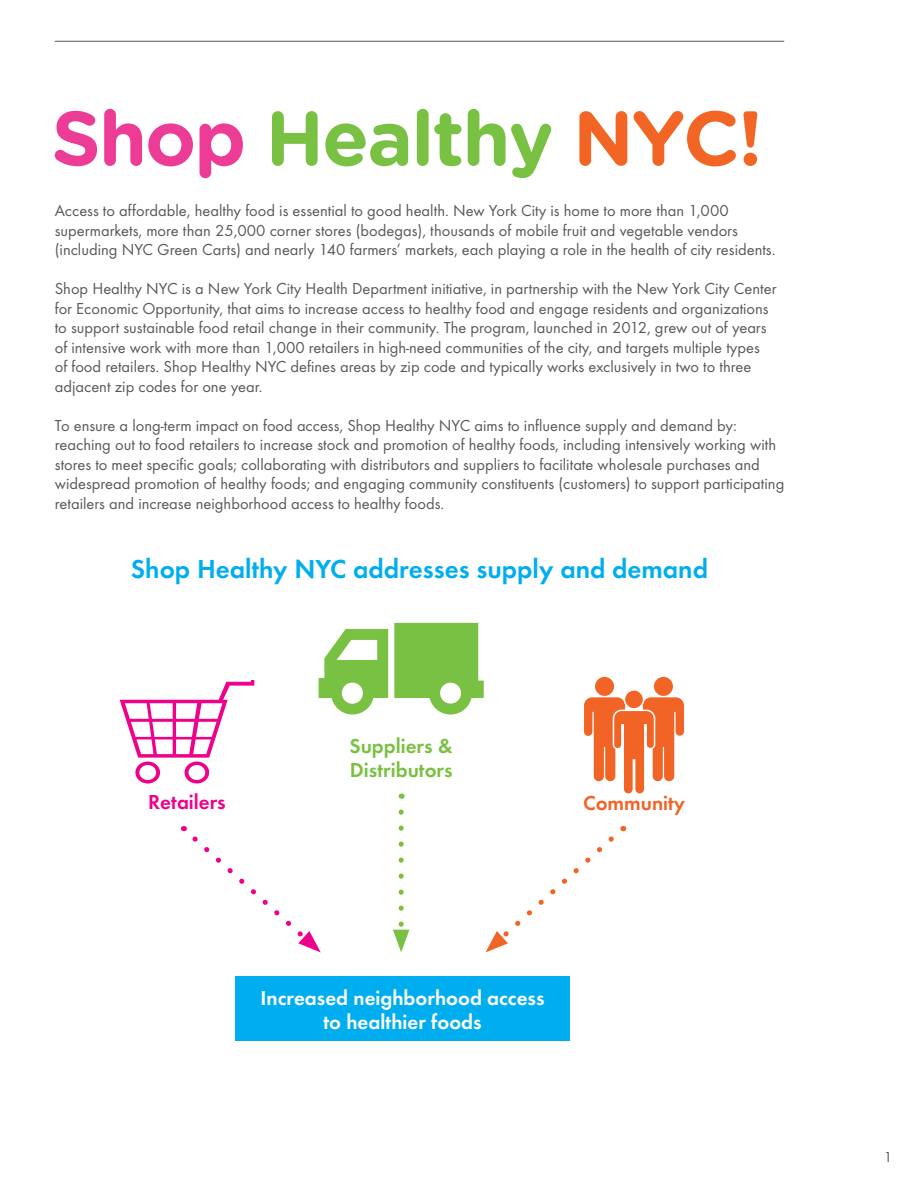
<style>
.page{position:relative;width:919px;height:1188px;background:#fff}
.page>*{position:absolute;margin:0;border:0;box-sizing:border-box;transform-origin:0 0}
.t1{font:600 27px "Futura T";color:#00aeef}
.t2{font:600 21px/24px "Futura T";color:#fff;text-align:center}
.t3{font:600 21px/24px "Futura T";color:#79c142}
.t4{font:600 21px "Futura T";color:#ed028c}
.t5{font:600 21px "Futura T";color:#f26426}
.t6{font:16.5px/19.5px "Futura T";color:#57585a}
.t7{font:15px "Futura T";color:#57585a}
</style>
<div class="page">
<hr style="left:55px;top:41px;width:729px;height:1px;background:#57585a">
<svg style="left:55px;top:111px;width:42px;height:55px"></svg>
<svg style="left:104px;top:109px;width:38px;height:57px"></svg>
<svg style="left:148px;top:123px;width:45px;height:43px"></svg>
<svg style="left:199px;top:123px;width:44px;height:55px"></svg>
<svg style="left:272px;top:111px;width:45px;height:55px"></svg>
<svg style="left:325px;top:123px;width:83px;height:43px"></svg>
<div style="left:417px;top:109px;width:11px;height:57px;background:#79c143;border-radius:6px"></div>
<svg style="left:434px;top:113px;width:27px;height:53px"></svg>
<svg style="left:467px;top:109px;width:38px;height:57px"></svg>
<svg style="left:511px;top:124px;width:40px;height:54px"></svg>
<svg style="left:579px;top:111px;width:48px;height:55px"></svg>
<svg style="left:633px;top:111px;width:102px;height:55px"></svg>
<svg style="left:743px;top:111px;width:14px;height:55px"></svg>
<div style="left:235px;top:976px;width:334px;height:64px;background:#00aeef"></div>
<svg style="left:393px;top:812px;width:16px;height:140px"></svg>
<svg style="left:485px;top:826px;width:138px;height:126px"></svg>
<svg style="left:183px;top:826px;width:138px;height:126px"></svg>
<svg style="left:120px;top:680px;width:134px;height:103px"></svg>
<svg style="left:318px;top:629px;width:70px;height:85px"></svg>
<svg style="left:394px;top:622px;width:89px;height:92px"></svg>
<div style="left:342px;top:682px;width:21px;height:21px;background:#fff;border-radius:50%"></div>
<svg style="left:584px;top:676px;width:100px;height:118px"></svg>
<p class="t6" style="left:55px;top:200px;width:722px">Access to affordable, healthy food is essential to good health. New York City is home to more than 1,000 supermarkets, more than 25,000 corner stores (bodegas), thousands of mobile fruit and vegetable vendors (including NYC Green Carts) and nearly 140 farmers’ markets, each playing a role in the health of city residents.</p>
<p class="t6" style="left:55px;top:279px;width:723px">Shop Healthy NYC is a New York City Health Department initiative, in partnership with the New York City Center for Economic Opportunity, that aims to increase access to healthy food and engage residents and organizations to support sustainable food retail change in their community. The program, launched in 2012, grew out of years of intensive work with more than 1,000 retailers in high-need communities of the city, and targets multiple types<br>of food retailers. Shop Healthy NYC defines areas by zip code and typically works exclusively in two to three adjacent zip codes for one year.</p>
<p class="t6" style="left:55px;top:415px;width:731px">To ensure a long-term impact on food access, Shop Healthy NYC aims to influence supply and demand by: reaching out to food retailers to increase stock and promotion of healthy foods, including intensively working with stores to meet specific goals; collaborating with distributors and suppliers to facilitate wholesale purchases and widespread promotion of healthy foods; and engaging community constituents (customers) to support participating retailers and increase neighborhood access to healthy foods.</p>
<h1 class="t1" style="left:131px;top:552px;width:578px">Shop Healthy NYC addresses supply and demand</h1>
<p class="t4" style="left:148px;top:789px;width:79px">Retailers</p>
<p class="t3" style="left:349px;top:734px;width:105px">Suppliers &amp;<br>Distributors</p>
<p class="t5" style="left:583px;top:790px;width:103px">Community</p>
<p class="t2" style="left:260px;top:985px;width:285px">Increased neighborhood access to healthier foods</p>
<p class="t7" style="left:883px;top:1148px;width:10px">1</p>
</div>
